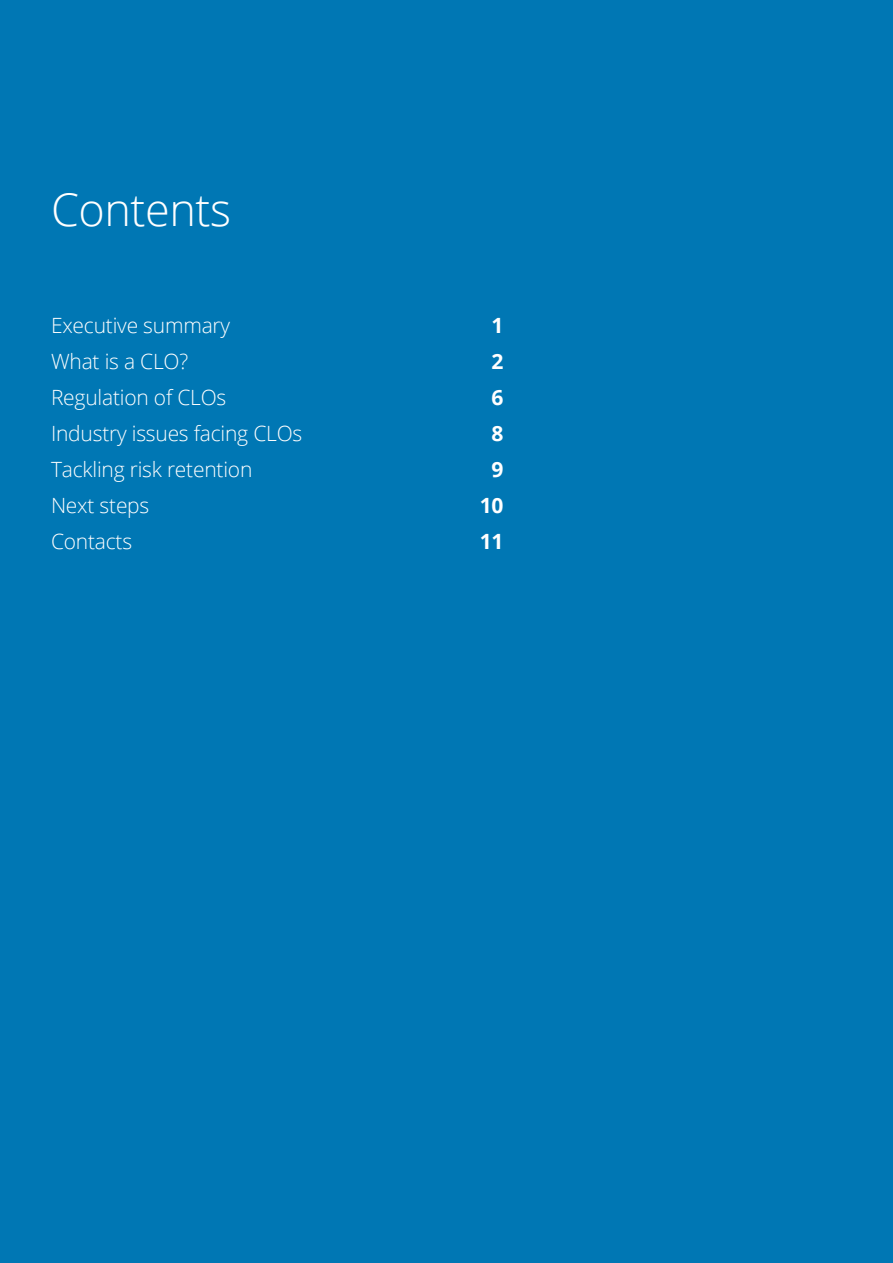
<style>
.page{position:relative;width:893px;height:1263px;background:#fff}
.page>*{position:absolute;margin:0;border:0;box-sizing:border-box;transform-origin:0 0}
.t1{font:300 45px "Open Sans";letter-spacing:-.01em;color:#fff}
.Contents__14_18pt{font:300 21px "Open Sans";letter-spacing:-.01em;color:#fff}
.Contents__14_18pt-2{font:700 21px "Open Sans";color:#fff}
</style>
<div class="page">
<div style="left:0;top:0;width:892px;height:1263px;background:#0077b4"></div>
<h1 class="t1" style="left:51px;top:179px;width:182px">Contents</h1>
<p class="Contents__14_18pt" style="left:51px;top:311px;width:181px">Executive summary</p>
<p class="Contents__14_18pt-2" style="left:492px;top:311px;width:13px">1</p>
<p class="Contents__14_18pt" style="left:51px;top:347px;width:139px">What is a CLO?</p>
<p class="Contents__14_18pt-2" style="left:492px;top:347px;width:13px">2</p>
<p class="Contents__14_18pt" style="left:51px;top:383px;width:177px">Regulation of CLOs</p>
<p class="Contents__14_18pt-2" style="left:492px;top:383px;width:13px">6</p>
<p class="Contents__14_18pt" style="left:51px;top:419px;width:253px">Industry issues facing CLOs</p>
<p class="Contents__14_18pt-2" style="left:492px;top:419px;width:13px">8</p>
<p class="Contents__14_18pt" style="left:51px;top:455px;width:203px">Tackling risk retention</p>
<p class="Contents__14_18pt-2" style="left:492px;top:455px;width:13px">9</p>
<p class="Contents__14_18pt" style="left:51px;top:491px;width:100px">Next steps</p>
<p class="Contents__14_18pt-2" style="left:480px;top:491px;width:25px">10</p>
<p class="Contents__14_18pt" style="left:51px;top:527px;width:83px">Contacts</p>
<p class="Contents__14_18pt-2" style="left:480px;top:527px;width:25px">11</p>
</div>
